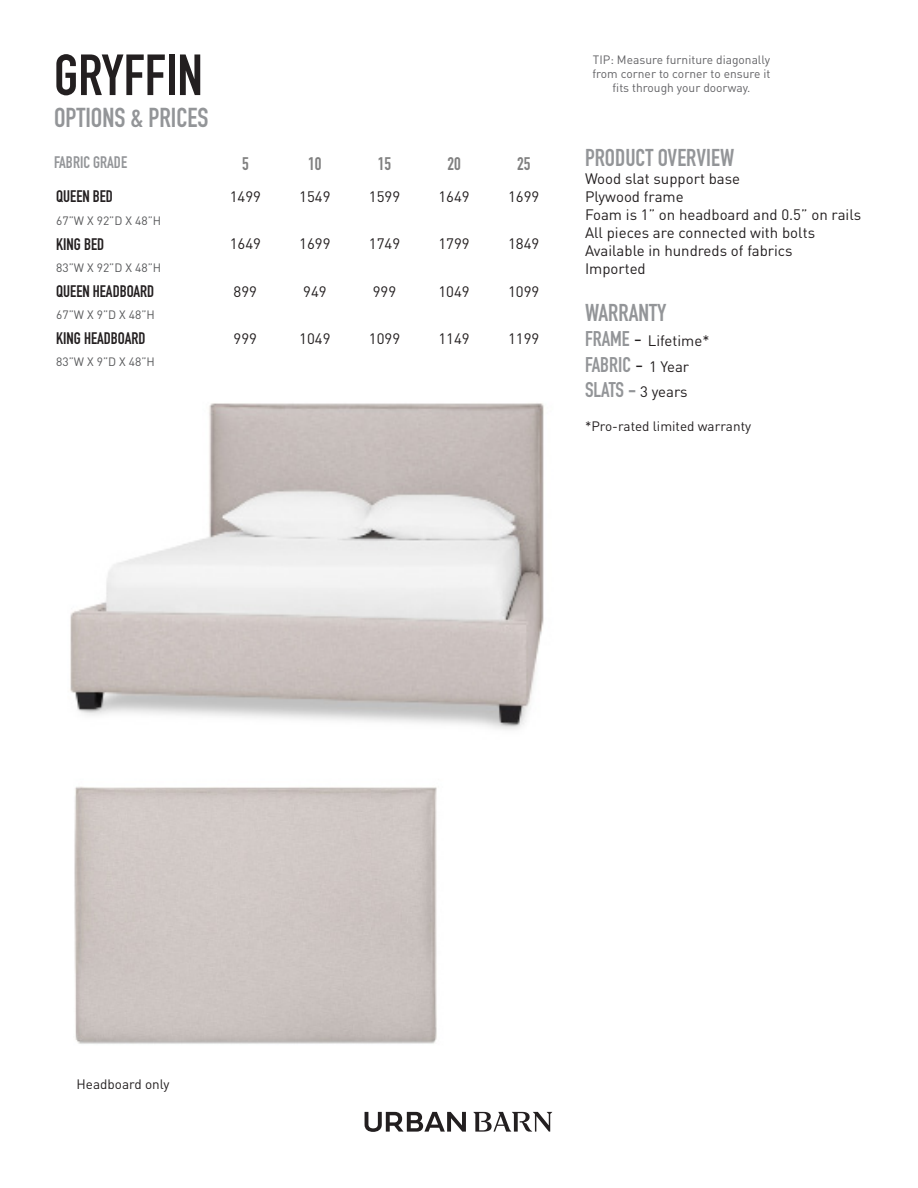
<style>
.page{position:relative;width:918px;height:1188px;background:#fff}
.page>*{position:absolute;margin:0;border:0;box-sizing:border-box;transform-origin:0 0}
.t1{font:57px "DIN Engschrift Std";color:#231f20}
.t2{font:27px "DIN Engschrift Std";color:#939598}
.t3{font:24px "DIN Engschrift Std";color:#939598}
.t4{font:21px "DIN Engschrift Std";color:#939598}
.Grade{font:18px "DIN Engschrift Std";color:#7f7f7f}
.Grade-2{font:16.5px "DIN Engschrift Std";color:#231f20}
.t5{font:16.5px "DIN Engschrift Std";color:#939598}
.Grade-3{font:15px "DINOT";color:#231f20}
.t6{font:13.5px "DINOT";color:#231f20}
.t7{font:12px/14.4px "DINOT";color:#636366;text-align:center}
.Grade-4{font:12px "DINOT";color:#57585a}
.s1{font-family:"DIN Engschrift Std";font-size:21px;color:#939598}
.s2{font-size:21px}
.s3{font-family:"DINOT";color:#231f20}
.s4{font-family:"DINOT";font-size:15px;color:#231f20}
</style>
<div class="page">
<img style="left:70px;top:403px;width:474px;height:327px">
<img style="left:74px;top:786px;width:363px;height:258px">
<svg style="left:365px;top:1112px;width:101px;height:20px"></svg>
<svg style="left:473px;top:1112px;width:79px;height:20px"></svg>
<p class="t1" style="left:54px;top:42px;width:150px">GRYFFIN</p>
<p class="t2" style="left:54px;top:101px;width:156px">OPTIONS &amp; PRICES</p>
<p class="t5" style="left:54px;top:152px;width:75px">FABRIC GRADE</p>
<p class="Grade" style="left:242px;top:153px;width:8px">5</p>
<p class="Grade" style="left:308px;top:153px;width:15px">10</p>
<p class="Grade" style="left:378px;top:153px;width:15px">15</p>
<p class="Grade" style="left:447px;top:153px;width:15px">20</p>
<p class="Grade" style="left:517px;top:153px;width:15px">25</p>
<p class="Grade-2" style="left:56px;top:187px;width:58px">QUEEN BED</p>
<p class="Grade-3" style="left:230px;top:187px;width:33px">1499</p>
<p class="Grade-3" style="left:299px;top:187px;width:33px">1549</p>
<p class="Grade-3" style="left:369px;top:187px;width:33px">1599</p>
<p class="Grade-3" style="left:438px;top:187px;width:33px">1649</p>
<p class="Grade-3" style="left:508px;top:187px;width:33px">1699</p>
<p class="Grade-4" style="left:56px;top:212px;width:107px">67”W X 92”D X 48”H</p>
<p class="Grade-2" style="left:56px;top:234px;width:49px">KING BED</p>
<p class="Grade-3" style="left:230px;top:234px;width:33px">1649</p>
<p class="Grade-3" style="left:299px;top:234px;width:33px">1699</p>
<p class="Grade-3" style="left:369px;top:234px;width:33px">1749</p>
<p class="Grade-3" style="left:438px;top:234px;width:33px">1799</p>
<p class="Grade-3" style="left:508px;top:234px;width:33px">1849</p>
<p class="Grade-4" style="left:56px;top:259px;width:107px">83”W X 92”D X 48”H</p>
<p class="Grade-2" style="left:56px;top:281px;width:100px">QUEEN HEADBOARD</p>
<p class="Grade-3" style="left:234px;top:281px;width:25px">899</p>
<p class="Grade-3" style="left:303px;top:281px;width:25px">949</p>
<p class="Grade-3" style="left:373px;top:281px;width:25px">999</p>
<p class="Grade-3" style="left:438px;top:281px;width:33px">1049</p>
<p class="Grade-3" style="left:508px;top:281px;width:33px">1099</p>
<p class="Grade-4" style="left:56px;top:307px;width:100px">67”W X 9”D X 48”H</p>
<p class="Grade-2" style="left:56px;top:328px;width:91px">KING HEADBOARD</p>
<p class="Grade-3" style="left:234px;top:328px;width:25px">999</p>
<p class="Grade-3" style="left:299px;top:328px;width:33px">1049</p>
<p class="Grade-3" style="left:369px;top:328px;width:33px">1099</p>
<p class="Grade-3" style="left:438px;top:328px;width:33px">1149</p>
<p class="Grade-3" style="left:508px;top:328px;width:33px">1199</p>
<p class="Grade-4" style="left:56px;top:354px;width:100px">83”W X 9”D X 48”H</p>
<p class="t7" style="left:592px;top:52px;width:180px">TIP: Measure furniture diagonally from corner to corner to ensure it fits through your doorway.</p>
<p class="t3" style="left:585px;top:144px;width:151px">PRODUCT OVERVIEW</p>
<p class="Grade-3" style="left:585px;top:169px;width:157px">Wood slat support base</p>
<p class="Grade-3" style="left:585px;top:187px;width:100px">Plywood frame</p>
<p class="Grade-3" style="left:585px;top:205px;width:278px">Foam is 1” on headboard and 0.5” on rails</p>
<p class="Grade-3" style="left:585px;top:223px;width:232px">All pieces are connected with bolts</p>
<p class="Grade-3" style="left:585px;top:241px;width:209px">Available in hundreds of fabrics</p>
<p class="Grade-3" style="left:585px;top:259px;width:62px">Imported</p>
<p class="t3" style="left:585px;top:299px;width:83px">WARRANTY</p>
<p class="Grade-3" style="left:585px;top:331px;width:126px"><span class="s1">FRAME</span> <span class="s2">-</span> Lifetime*</p>
<p class="t4" style="left:585px;top:352px;width:106px">FABRIC <span class="s3">-</span> <span class="s4">1 Year</span></p>
<p class="t4" style="left:585px;top:377px;width:104px">SLATS - <span class="s4">3 years</span></p>
<p class="t6" style="left:585px;top:417px;width:168px">*Pro-rated limited warranty</p>
<p class="t6" style="left:76px;top:1074px;width:95px">Headboard only</p>
</div>
